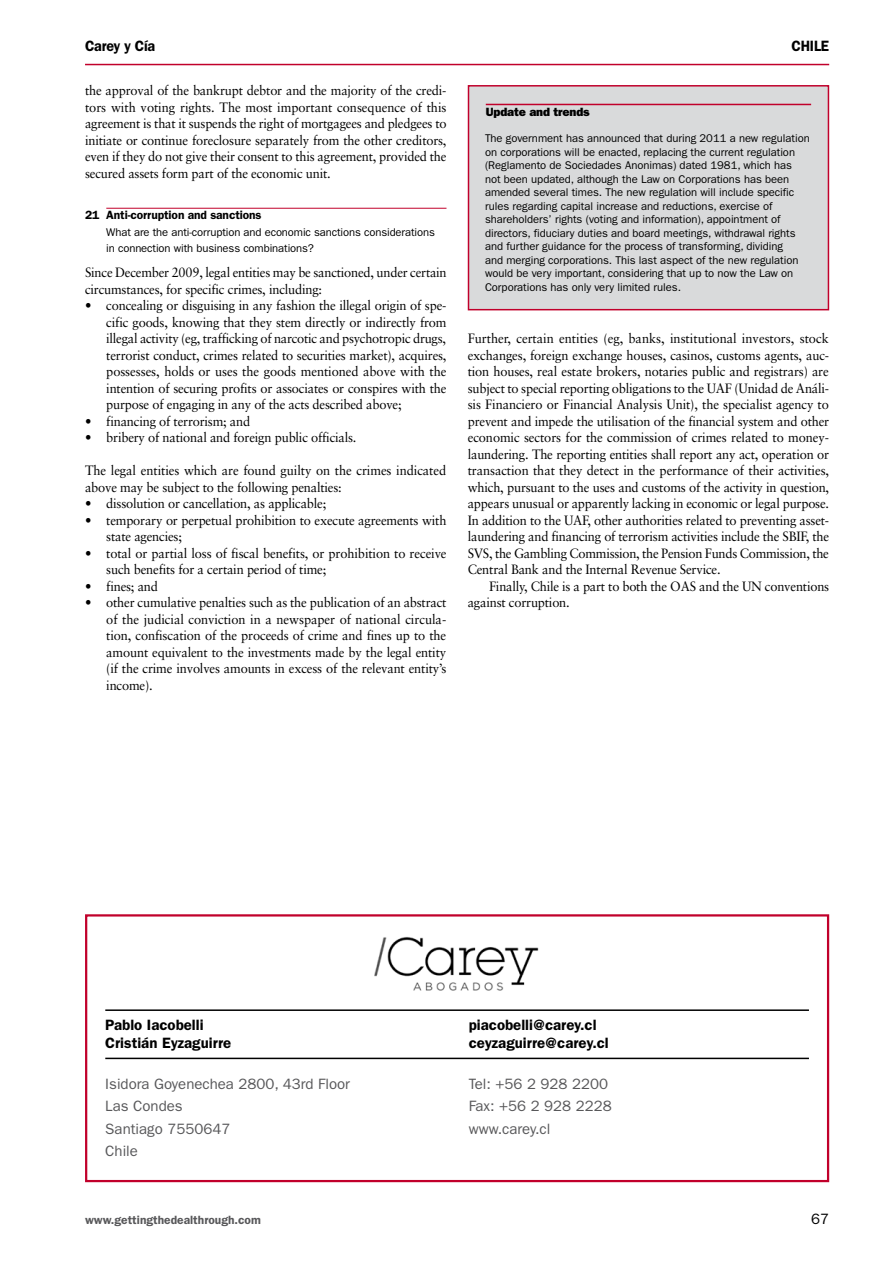
<style>
.page{position:relative;width:893px;height:1263px;background:#fff}
.page>*{position:absolute;margin:0;border:0;box-sizing:border-box;transform-origin:0 0}
.t1{font:15px "Franklin Gothic";color:#58585a}
.t2{font:600 15px "Franklin Gothic";color:#000}
.t3{font:600 15px "Franklin Gothic";color:#000;scale:.95 1}
.t4{font:15px "Franklin Gothic";color:#000}
.t5{font:13.5px/16.5px "Sabon";letter-spacing:-.015em;color:#000;scale:.95 1}
.t6{font:600 12px "Franklin Gothic";color:#58585a}
.t7{font:600 12px "Franklin Gothic";letter-spacing:-.01em;color:#000}
.t8{font:800 12px "Franklin Gothic";letter-spacing:-.01em;color:#000}
.t9{font:11.25px/13.5px "Franklin Gothic";letter-spacing:-.005em;color:#000}
</style>
<div class="page">
<hr style="left:85px;top:64px;width:744px;height:1px;background:#c1002b">
<hr style="left:106px;top:208px;width:340px;height:1px;background:#c1002b">
<div style="left:468px;top:86px;width:360px;height:224px;background:#d9dadb"></div>
<div style="left:468px;top:85px;width:361px;height:225px;border:2px solid #c1002b"></div>
<hr style="left:486px;top:104px;width:325px;height:1px;background:#c1002b">
<hr style="left:105px;top:1009px;width:704px;height:2px;background:#000">
<hr style="left:105px;top:1058px;width:704px;height:1px;background:#000">
<div style="left:85px;top:914px;width:744px;height:268px;border:2px solid #c1002b"></div>
<img style="left:374px;top:937px;width:165px;height:54px">
<p class="t3" style="left:85px;top:37px;width:75px">Carey y Cía</p>
<p class="t3" style="left:792px;top:37px;width:41px">Chile</p>
<p class="t5" style="left:85px;top:82px;width:382px;text-align:justify">the approval of the bankrupt debtor and the majority of the credi&shy;tors with voting rights. The most important consequence of this agreement is that it suspends the right of mortgagees and pledgees to initiate or continue foreclosure separately from the other creditors, even if they do not give their consent to this agreement, provided the secured assets form part of the economic unit.</p>
<p class="t7" style="left:85px;top:208px;width:178px">21 Anti-corruption and sanctions</p>
<p class="t9" style="left:106px;top:224px;width:330px;line-height:16.5px">What are the anti-corruption and economic sanctions considerations in connection with business combinations?</p>
<p class="t5" style="left:85px;top:264px;width:382px">Since December 2009, legal entities may be sanctioned, under certain circumstances, for specific crimes, including:</p>
<p class="t5" style="left:106px;top:297px;width:360px;text-align:justify;text-indent:-21px">• concealing or disguising in any fashion the illegal origin of spe&shy;cific goods, knowing that they stem directly or indirectly from illegal activity (eg, trafficking of narcotic and psychotropic drugs, terrorist conduct, crimes related to securities market), acquires, possesses, holds or uses the goods mentioned above with the intention of securing profits or associates or conspires with the purpose of engaging in any of the acts described above;</p>
<p class="t5" style="left:85px;top:412px;width:175px">• financing of terrorism; and</p>
<p class="t5" style="left:85px;top:429px;width:287px">• bribery of national and foreign public officials.</p>
<p class="t5" style="left:85px;top:462px;width:382px">The legal entities which are found guilty on the crimes indicated above may be subject to the following penalties:</p>
<p class="t5" style="left:85px;top:495px;width:255px">• dissolution or cancellation, as applicable;</p>
<p class="t5" style="left:106px;top:511px;width:360px;text-indent:-21px">• temporary or perpetual prohibition to execute agreements with state agencies;</p>
<p class="t5" style="left:106px;top:544px;width:360px;text-indent:-21px">• total or partial loss of fiscal benefits, or prohibition to receive such benefits for a certain period of time;</p>
<p class="t5" style="left:85px;top:577px;width:78px">• fines; and</p>
<p class="t5" style="left:106px;top:594px;width:360px;text-align:justify;text-indent:-21px">• other cumulative penalties such as the publication of an abstract of the judicial conviction in a newspaper of national circula&shy;tion, confiscation of the proceeds of crime and fines up to the amount equivalent to the investments made by the legal entity (if the crime involves amounts in excess of the relevant entity’s income).</p>
<p class="t8" style="left:486px;top:105px;width:105px">Update and trends</p>
<p class="t9" style="left:485px;top:132px;width:326px">The government has announced that during 2011 a new regulation on corporations will be enacted, replacing the current regulation (Reglamento de Sociedades Anonimas) dated 1981, which has not been updated, although the Law on Corporations has been amended several times. The new regulation will include specific rules regarding capital increase and reductions, exercise of shareholders’ rights (voting and information), appointment of directors, fiduciary duties and board meetings, withdrawal rights and further guidance for the process of transforming, dividing<br>and merging corporations. This last aspect of the new regulation would be very important, considering that up to now the Law on Corporations has only very limited rules.</p>
<p class="t5" style="left:468px;top:330px;width:382px;text-align:justify">Further, certain entities (eg, banks, institutional investors, stock exchanges, foreign exchange houses, casinos, customs agents, auc&shy;tion houses, real estate brokers, notaries public and registrars) are subject to special reporting obligations to the UAF (Unidad de Análi&shy;sis Financiero or Financial Analysis Unit), the specialist agency to prevent and impede the utilisation of the financial system and other economic sectors for the commission of crimes related to money&shy;laundering. The reporting entities shall report any act, operation or transaction that they detect in the performance of their activities, which, pursuant to the uses and customs of the activity in question, appears unusual or apparently lacking in economic or legal purpose.<br>In addition to the UAF, other authorities related to preventing asset&shy;laundering and financing of terrorism activities include the SBIF, the SVS, the Gambling Commission, the Pension Funds Commission, the Central Bank and the Internal Revenue Service.</p>
<p class="t5" style="left:468px;top:578px;width:382px;text-indent:21px">Finally, Chile is a part to both the OAS and the UN conventions against corruption.</p>
<p class="t2" style="left:105px;top:1016px;width:100px">Pablo Iacobelli</p>
<p class="t2" style="left:469px;top:1016px;width:129px">piacobelli@carey.cl</p>
<p class="t2" style="left:105px;top:1034px;width:127px">Cristián Eyzaguirre</p>
<p class="t2" style="left:469px;top:1034px;width:141px">ceyzaguirre@carey.cl</p>
<p class="t1" style="left:105px;top:1075px;width:246px">Isidora Goyenechea 2800, 43rd Floor</p>
<p class="t1" style="left:469px;top:1075px;width:141px">Tel: +56 2 928 2200</p>
<p class="t1" style="left:105px;top:1097px;width:79px">Las Condes</p>
<p class="t1" style="left:469px;top:1097px;width:144px">Fax: +56 2 928 2228</p>
<p class="t1" style="left:105px;top:1120px;width:127px">Santiago 7550647</p>
<p class="t1" style="left:469px;top:1120px;width:83px">www.carey.cl</p>
<p class="t1" style="left:105px;top:1142px;width:34px">Chile</p>
<p class="t6" style="left:85px;top:1213px;width:177px">www.gettingthedealthrough.com</p>
<p class="t4" style="left:811px;top:1210px;width:19px">67</p>
</div>
